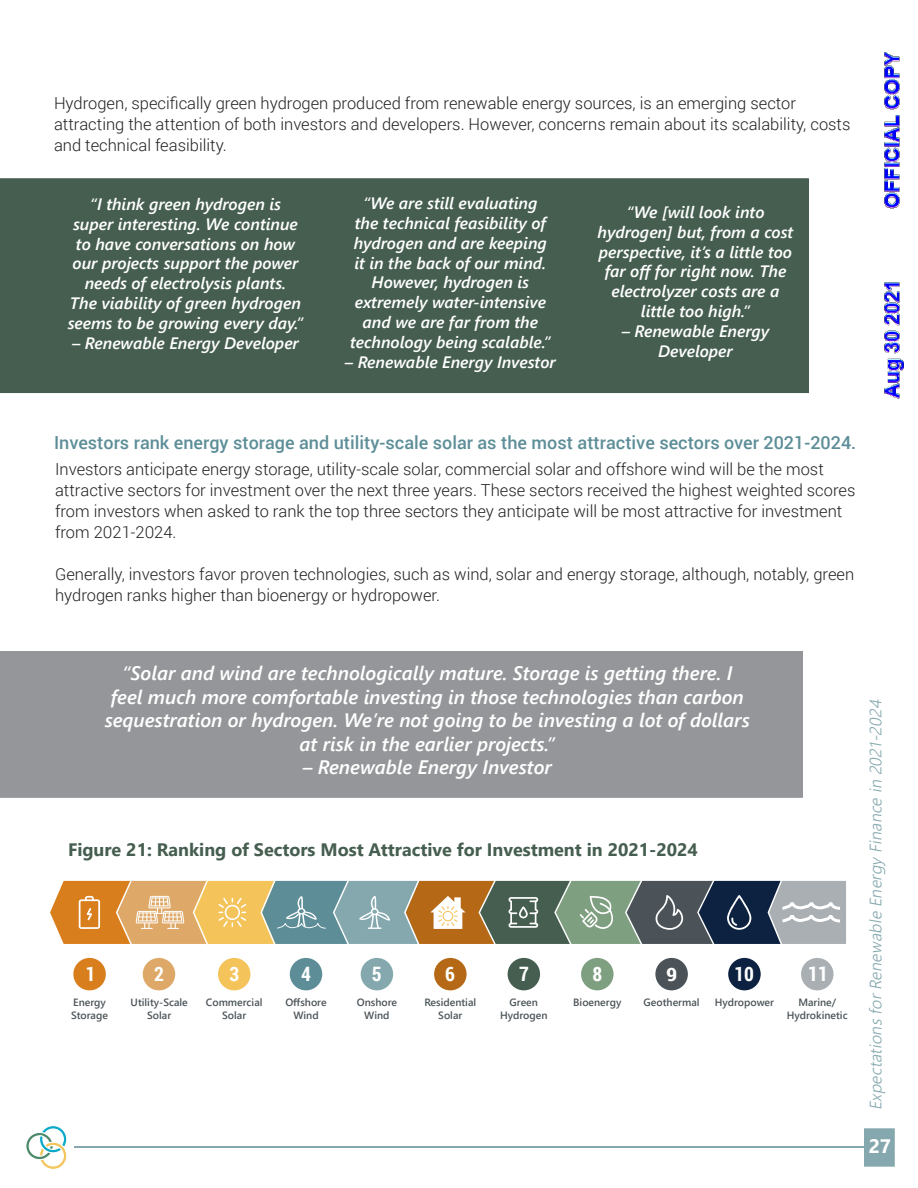
<style>
.page{position:relative;width:918px;height:1188px;background:#fff}
.page>*{position:absolute;margin:0;border:0;box-sizing:border-box;transform-origin:0 0}
.t1{font:700 20.4px "Roboto Condensed";color:#fff}
.t2{font:700 19.8px "Roboto Condensed";color:#fff}
.t3{font:italic 600 19.5px/23.4px "Segoe UI";color:#fff;text-align:center}
.t4{font:700 19.5px "Segoe UI";color:#fff}
.t5{font:700 18.45px "Roboto Condensed";color:#fff;scale:1.21 1}
.t6{font:500 18px "Roboto";color:#5d8e98}
.t7{font:700 18px "Segoe UI";color:#455e50}
.t8{font:300 16.5px/21px "Roboto";color:#231f20}
.t9{font:italic 600 16.5px/19.8px "Segoe UI";color:#fff;text-align:center}
.t10{font:italic 300 16.5px "Segoe UI";color:#84a8ae}
.t11{font:600 10.5px/12.6px "Segoe UI";color:#4b5358;text-align:center}
</style>
<div class="page">
<hr style="left:75px;top:1147px;width:805px;height:1px;background:#84a8ae">
<div style="left:864px;top:1128px;width:31px;height:39px;background:#84a8ae;border:2px solid #84a8ae"></div>
<svg style="left:26px;top:1125px;width:41px;height:45px"></svg>
<div style="left:0;top:178px;width:809px;height:215px;background:#455e50"></div>
<div style="left:0;top:651px;width:803px;height:147px;background:#949699"></div>
<svg style="left:50px;top:880px;width:796px;height:65px;background:#999378"></svg>
<div style="left:73px;top:958px;width:33px;height:32px;background:#d97e1c;border-radius:50%"></div>
<div style="left:143px;top:958px;width:32px;height:32px;background:#dea968;border-radius:50%"></div>
<div style="left:218px;top:958px;width:32px;height:32px;background:#f4c45b;border-radius:50%"></div>
<div style="left:290px;top:958px;width:32px;height:32px;background:#5d8e98;border-radius:50%"></div>
<div style="left:361px;top:958px;width:32px;height:32px;background:#84a8ae;border-radius:50%"></div>
<div style="left:434px;top:958px;width:33px;height:32px;background:#b56917;border-radius:50%"></div>
<div style="left:508px;top:958px;width:32px;height:32px;background:#455e50;border-radius:50%"></div>
<div style="left:581px;top:958px;width:33px;height:32px;background:#7f9f81;border-radius:50%"></div>
<div style="left:655px;top:958px;width:33px;height:32px;background:#4b5358;border-radius:50%"></div>
<div style="left:728px;top:958px;width:33px;height:32px;background:#0d2140;border-radius:50%"></div>
<div style="left:801px;top:958px;width:33px;height:32px;background:#a9afb2;border-radius:50%"></div>
<img style="left:884px;top:52px;width:16px;height:157px">
<img style="left:884px;top:282px;width:20px;height:117px">
<p class="t8" style="left:54px;top:92px;width:798px">Hydrogen, specifically green hydrogen produced from renewable energy sources, is an emerging sector attracting the attention of both investors and developers. However, concerns remain about its scalability, costs and technical feasibility.</p>
<p class="t9" style="left:68px;top:192px;width:237px">“I think green hydrogen is super interesting. We continue to have conversations on how our projects support the power needs of electrolysis plants.<br>The viability of green hydrogen seems to be growing every day.”</p>
<p class="t9" style="left:72px;top:330px;width:228px">– Renewable Energy Developer</p>
<p class="t9" style="left:350px;top:191px;width:202px">“We are still evaluating the technical feasibility of hydrogen and are keeping it in the back of our mind.<br>However, hydrogen is extremely water-intensive and we are far from the technology being scalable.”</p>
<p class="t9" style="left:345px;top:349px;width:212px">– Renewable Energy Investor</p>
<p class="t9" style="left:598px;top:200px;width:197px">“We [will look into hydrogen] but, from a cost perspective, it’s a little too far off for right now. The electrolyzer costs are a little too high.”</p>
<p class="t9" style="left:622px;top:318px;width:149px">– Renewable Energy<br>Developer</p>
<p class="t6" style="left:54px;top:430px;width:804px">Investors rank energy storage and utility-scale solar as the most attractive sectors over 2021-2024.</p>
<p class="t8" style="left:55px;top:458px;width:802px">Investors anticipate energy storage, utility-scale solar, commercial solar and offshore wind will be the most attractive sectors for investment over the next three years. These sectors received the highest weighted scores from investors when asked to rank the top three sectors they anticipate will be most attractive for investment from 2021-2024.</p>
<p class="t8" style="left:55px;top:563px;width:801px">Generally, investors favor proven technologies, such as wind, solar and energy storage, although, notably, green hydrogen ranks higher than bioenergy or hydropower.</p>
<p class="t3" style="left:105px;top:659px;width:647px">“Solar and wind are technologically mature. Storage is getting there. I feel much more comfortable investing in those technologies than carbon sequestration or hydrogen. We’re not going to be investing a lot of dollars at risk in the earlier projects.”</p>
<p class="t3" style="left:303px;top:752px;width:251px">– Renewable Energy Investor</p>
<p class="t7" style="left:68px;top:833px;width:631px">Figure 21: Ranking of Sectors Most Attractive for Investment in 2021-2024</p>
<p class="t2" style="left:86px;top:960px;width:11px">1</p>
<p class="t11" style="left:71px;top:995px;width:38px;text-align:left">Energy<br>Storage</p>
<p class="t2" style="left:154px;top:960px;width:11px">2</p>
<p class="t11" style="left:131px;top:995px;width:59px">Utility-Scale<br>Solar</p>
<p class="t2" style="left:229px;top:960px;width:11px">3</p>
<p class="t11" style="left:206px;top:995px;width:58px">Commercial<br>Solar</p>
<p class="t2" style="left:301px;top:960px;width:11px">4</p>
<p class="t11" style="left:285px;top:995px;width:43px">Offshore<br>Wind</p>
<p class="t2" style="left:372px;top:960px;width:11px">5</p>
<p class="t11" style="left:357px;top:995px;width:42px">Onshore<br>Wind</p>
<p class="t2" style="left:445px;top:960px;width:11px">6</p>
<p class="t11" style="left:424px;top:995px;width:53px">Residential<br>Solar</p>
<p class="t2" style="left:519px;top:960px;width:11px">7</p>
<p class="t11" style="left:500px;top:995px;width:49px">Green<br>Hydrogen</p>
<p class="t2" style="left:592px;top:960px;width:11px">8</p>
<p class="t11" style="left:573px;top:995px;width:50px">Bioenergy</p>
<p class="t5" style="left:666px;top:961px;width:11px">9</p>
<p class="t11" style="left:644px;top:995px;width:58px">Geothermal</p>
<p class="t2" style="left:734px;top:960px;width:21px">10</p>
<p class="t11" style="left:715px;top:995px;width:61px">Hydropower</p>
<p class="t1" style="left:808px;top:960px;width:22px">11</p>
<p class="t11" style="left:787px;top:995px;width:62px">Marine/<br>Hydrokinetic</p>
<p class="t10" style="left:860px;top:1110px;width:417px;rotate:-90deg">ExpectationsforRenewableEnergyFinancein 2021-2024</p>
<p class="t4" style="left:869px;top:1128px;width:24px">27</p>
</div>
